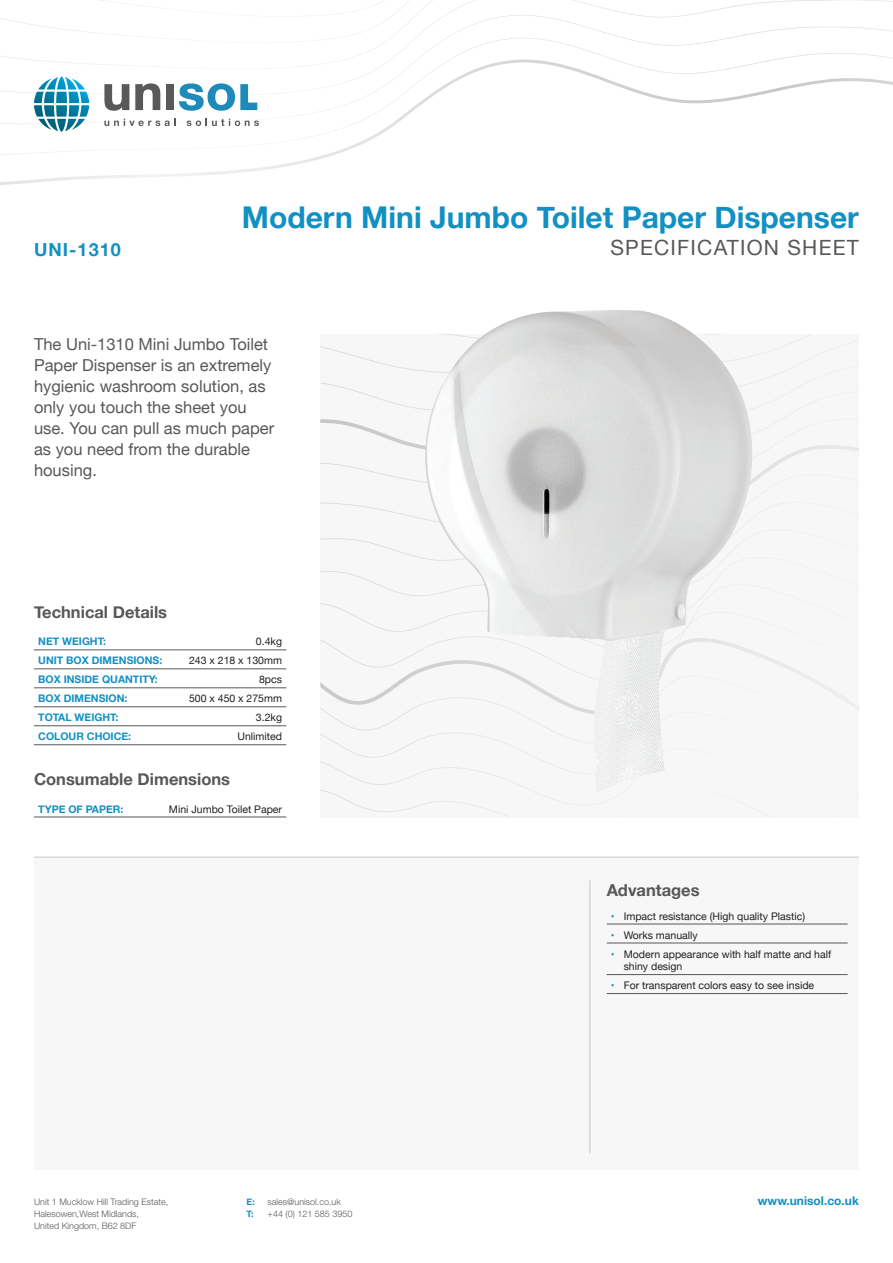
<style>
.page{position:relative;width:893px;height:1263px;background:#fff}
.page>*{position:absolute;margin:0;border:0;box-sizing:border-box;transform-origin:0 0}
.Body{font:700 30px "Helvetica Neue";color:#1290c3}
.Body-2{font:21px "Helvetica Neue";letter-spacing:.06em;color:#57585a}
.Body-3{font:700 18px "Helvetica Neue";letter-spacing:.06em;color:#1290c3}
.Body-4{font:16.5px/21px "Helvetica Neue";color:#57585a}
.Body-5{font:700 16.5px "Helvetica Neue";color:#57585a}
.Body-6{font:700 12px "Helvetica Neue";color:#1290c3}
.Paragraph_Style_1{font:10.5px/12.6px "Helvetica Neue";color:#231f20}
.Paragraph_Style_1-2{font:700 10.5px "Helvetica Neue";color:#1290c3}
.Body-7{font:300 9px/12px "Helvetica Neue LT Std";color:#57585a}
.Body-8{font:700 9px "Helvetica Neue";color:#1290c3}
.s1{color:#1290c3}
</style>
<div class="page">
<div style="left:34px;top:857px;width:825px;height:313px;background:#f7f7f8"></div>
<svg style="left:434px;top:0;width:459px;height:60px"></svg>
<svg style="left:0;top:60px;width:893px;height:125px"></svg>
<svg style="left:320px;top:419px;width:539px;height:44px"></svg>
<svg style="left:320px;top:463px;width:539px;height:354px"></svg>
<svg style="left:0;top:0;width:434px;height:132px"></svg>
<hr style="left:590px;top:880px;width:1px;height:273px;background:#c7c8ca">
<hr style="left:34px;top:857px;width:825px;height:1px;background:#c7c8ca">
<img style="left:425px;top:310px;width:327px;height:482px">
<hr style="left:34px;top:650px;width:252px;height:1px;background:#57585a">
<hr style="left:34px;top:668px;width:252px;height:1px;background:#57585a">
<hr style="left:34px;top:687px;width:252px;height:1px;background:#57585a">
<hr style="left:34px;top:706px;width:252px;height:1px;background:#57585a">
<hr style="left:34px;top:725px;width:252px;height:1px;background:#57585a">
<hr style="left:34px;top:744px;width:252px;height:1px;background:#57585a">
<hr style="left:34px;top:817px;width:252px;height:1px;background:#57585a">
<hr style="left:607px;top:924px;width:241px;height:1px;background:#57585a">
<hr style="left:607px;top:943px;width:241px;height:1px;background:#57585a">
<hr style="left:607px;top:974px;width:241px;height:1px;background:#57585a">
<hr style="left:607px;top:993px;width:241px;height:1px;background:#57585a">
<p class="Body-3" style="left:34px;top:235px;width:88px">UNI-1310</p>
<p class="Body" style="left:242px;top:194px;width:619px">Modern Mini Jumbo Toilet Paper Dispenser</p>
<p class="Body-2" style="left:610px;top:232px;width:250px">SPECIFICATION SHEET</p>
<p class="Body-4" style="left:34px;top:335px;width:242px">The Uni-1310 Mini Jumbo Toilet<br>Paper Dispenser is an extremely hygienic washroom solution, as only you touch the sheet you use. You can pull as much paper as you need from the durable housing.</p>
<p class="Body-5" style="left:34px;top:599px;width:135px">Technical Details</p>
<p class="Paragraph_Style_1-2" style="left:38px;top:633px;width:69px">NET WEIGHT:</p>
<p class="Paragraph_Style_1" style="left:256px;top:636px;width:28px">0.4kg</p>
<p class="Paragraph_Style_1-2" style="left:38px;top:652px;width:126px">UNIT BOX DIMENSIONS:</p>
<p class="Paragraph_Style_1" style="left:189px;top:655px;width:95px">243 x 218 x 130mm</p>
<p class="Paragraph_Style_1-2" style="left:38px;top:671px;width:121px">BOX INSIDE QUANTITY:</p>
<p class="Paragraph_Style_1" style="left:259px;top:674px;width:24px">8pcs</p>
<p class="Paragraph_Style_1-2" style="left:38px;top:690px;width:91px">BOX DIMENSION:</p>
<p class="Paragraph_Style_1" style="left:189px;top:693px;width:95px">500 x 450 x 275mm</p>
<p class="Paragraph_Style_1-2" style="left:38px;top:709px;width:82px">TOTAL WEIGHT:</p>
<p class="Paragraph_Style_1" style="left:256px;top:712px;width:28px">3.2kg</p>
<p class="Paragraph_Style_1-2" style="left:38px;top:728px;width:94px">COLOUR CHOICE:</p>
<p class="Paragraph_Style_1" style="left:238px;top:731px;width:46px">Unlimited</p>
<p class="Body-5" style="left:34px;top:766px;width:198px">Consumable Dimensions</p>
<p class="Paragraph_Style_1-2" style="left:38px;top:800px;width:87px">TYPE OF PAPER:</p>
<p class="Paragraph_Style_1" style="left:169px;top:803px;width:115px">Mini Jumbo Toilet Paper</p>
<p class="Body-7" style="left:34px;top:1195px;width:136px">Unit 1 Mucklow Hill Trading Estate,<br>Halesowen,West Midlands,<br>United Kingdom, B62 8DF</p>
<p class="Body-8" style="left:247px;top:1194px;width:10px">E:</p>
<p class="Body-7" style="left:268px;top:1195px;width:75px">sales@unisol.co.uk</p>
<p class="Body-8" style="left:247px;top:1206px;width:9px">T:</p>
<p class="Body-7" style="left:268px;top:1207px;width:86px">+44 (0) 121 585 3950</p>
<p class="Body-5" style="left:607px;top:877px;width:94px">Advantages</p>
<p class="Paragraph_Style_1" style="left:611px;top:910px;width:196px"><span class="s1">•</span> Impact resistance (High quality Plastic)</p>
<p class="Paragraph_Style_1" style="left:611px;top:929px;width:88px"><span class="s1">•</span> Works manually</p>
<p class="Paragraph_Style_1" style="left:624px;top:948px;width:209px;text-indent:-13px"><span class="s1">•</span> Modern appearance with half matte and half shiny design</p>
<p class="Paragraph_Style_1" style="left:611px;top:980px;width:205px"><span class="s1">•</span> For transparent colors easy to see inside</p>
<p class="Body-6" style="left:758px;top:1191px;width:103px">www.unisol.co.uk</p>
</div>
